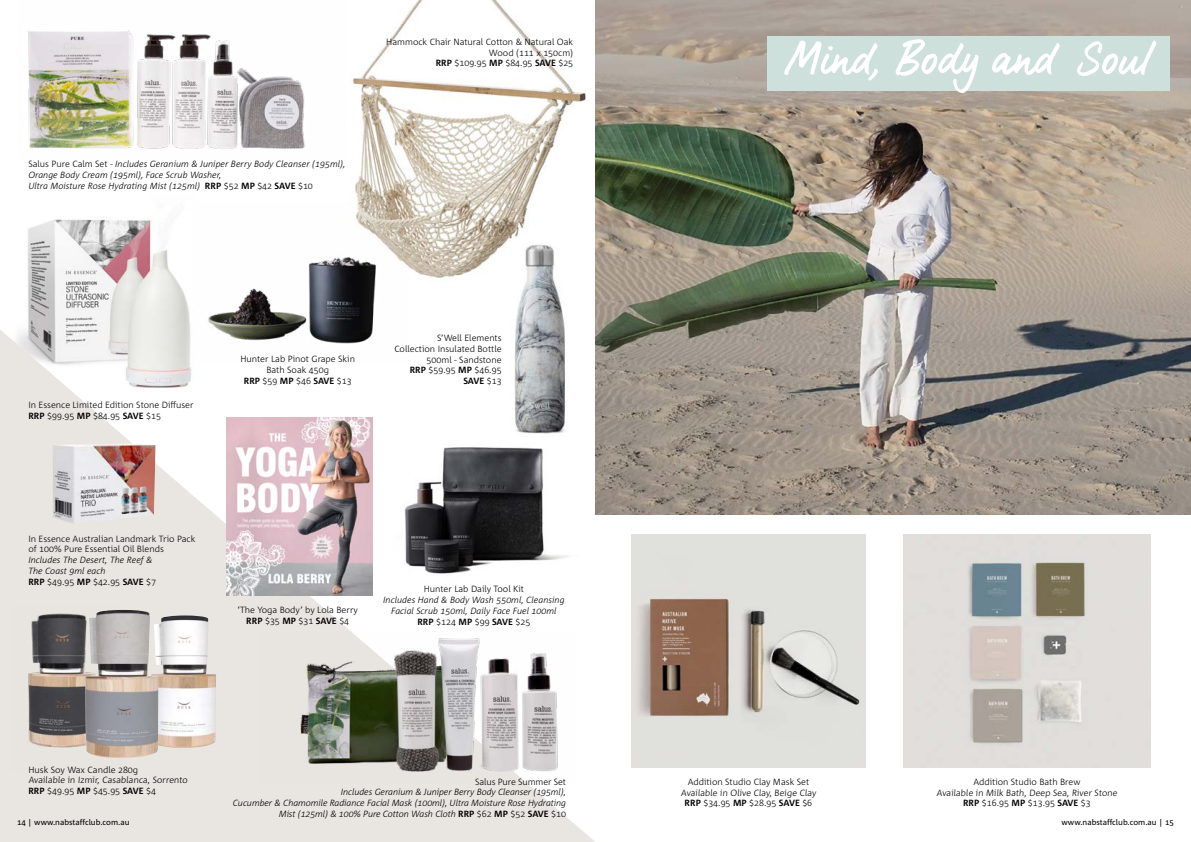
<style>
.page{position:relative;width:1191px;height:842px;background:#fff}
.page>*{position:absolute;margin:0;border:0;box-sizing:border-box;transform-origin:0 0}
.t1{font:54px "NAB Script";color:#fff}
.t2{font:300 9px/10.8px "Corpid C1";color:#000;text-align:center}
.t3{font:italic 300 9px/10.8px "Corpid C1";color:#000}
.t4{font:8px "Corpid";color:#000}
.s1{font-style:normal}
.s2{font-weight:700;font-style:normal}
.s3{font-weight:700}
</style>
<div class="page">
<img style="left:27px;top:219px;width:163px;height:110px">
<svg style="left:0;top:329px;width:595px;height:513px;fill:#e9e6e1"></svg>
<img style="left:352px;top:0;width:234px;height:278px">
<img style="left:158px;top:615px;width:58px;height:133px">
<img style="left:12px;top:606px;width:110px;height:165px">
<img style="left:85px;top:610px;width:73px;height:148px">
<img style="left:53px;top:444px;width:103px;height:80px">
<img style="left:506px;top:243px;width:70px;height:196px">
<img style="left:28px;top:30px;width:277px;height:119px">
<img style="left:259px;top:631px;width:317px;height:152px">
<img style="left:226px;top:418px;width:147px;height:178px">
<img style="left:595px;top:0;width:596px;height:514px">
<img style="left:631px;top:534px;width:234px;height:234px">
<img style="left:903px;top:534px;width:247px;height:234px">
<div style="left:767px;top:36px;width:402px;height:55px;background:#cee0dc"></div>
<img style="left:393px;top:439px;width:187px;height:144px">
<img style="left:193px;top:203px;width:216px;height:161px">
<svg style="left:18px;top:820px;width:8px;height:6px"></svg>
<p class="t3" style="left:28px;top:158px;width:318px"><span class="s1">Salus Pure Calm Set -</span> Includes Geranium &amp; Juniper Berry Body Cleanser (195ml),<br>Orange Body Cream (195ml), Face Scrub Washer,<br>Ultra Moisture Rose Hydrating Mist (125ml) <span class="s2">RRP</span> <span class="s1">$52</span> <span class="s2">MP</span> <span class="s1">$42</span> <span class="s2">SAVE</span> <span class="s1">$10</span></p>
<p class="t2" style="left:386px;top:36px;width:188px;text-align:right">Hammock Chair Natural Cotton &amp; Natural Oak<br>Wood (111 x 150cm)<br><span class="s3">RRP</span> $109.95 <span class="s3">MP</span> $84.95 <span class="s3">SAVE</span> $25</p>
<p class="t2" style="left:28px;top:399px;width:167px;text-align:left">In Essence Limited Edition Stone Diffuser<br><span class="s3">RRP</span> $99.95 <span class="s3">MP</span> $84.95 <span class="s3">SAVE</span> $15</p>
<p class="t2" style="left:240px;top:354px;width:116px">Hunter Lab Pinot Grape Skin<br>Bath Soak 450g<br><span class="s3">RRP</span> $59 <span class="s3">MP</span> $46 <span class="s3">SAVE</span> $13</p>
<p class="t2" style="left:394px;top:332px;width:109px;text-align:right">S’Well Elements<br>Collection Insulated Bottle<br>500ml - Sandstone<br><span class="s3">RRP</span> $59.95 <span class="s3">MP</span> $46.95<br><span class="s3">SAVE</span> $13</p>
<p class="t2" style="left:28px;top:533px;width:168px;text-align:left">In Essence Australian Landmark Trio Pack of 100% Pure Essential Oil Blends</p>
<p class="t3" style="left:28px;top:554px;width:129px">Includes The Desert, The Reef &amp;<br>The Coast 9ml each<br><span class="s2">RRP</span> <span class="s1">$49.95</span> <span class="s2">MP</span> <span class="s1">$42.95</span> <span class="s2">SAVE</span> <span class="s1">$7</span></p>
<p class="t2" style="left:238px;top:605px;width:122px">‘The Yoga Body’ by Lola Berry<br><span class="s3">RRP</span> $35 <span class="s3">MP</span> $31 <span class="s3">SAVE</span> $4</p>
<p class="t2" style="left:424px;top:583px;width:102px">Hunter Lab Daily Tool Kit</p>
<p class="t3" style="left:383px;top:594px;width:183px;text-align:center">Includes Hand &amp; Body Wash 550ml, Cleansing<br>Facial Scrub 150ml, Daily Face Fuel 100ml<br><span class="s2">RRP</span> <span class="s1">$124</span> <span class="s2">MP</span> <span class="s1">$99</span> <span class="s2">SAVE</span> <span class="s1">$25</span></p>
<h1 class="t1" style="left:786px;top:22px;width:367px">Mind, Body and Soul</h1>
<p class="t2" style="left:28px;top:764px;width:162px;text-align:left">Husk Soy Wax Candle 280g<br>Available in Izmir, Casablanca, Sorrento<br><span class="s3">RRP</span> $49.95 <span class="s3">MP</span> $45.95 <span class="s3">SAVE</span> $4</p>
<p class="t2" style="left:475px;top:776px;width:92px">Salus Pure Summer Set</p>
<p class="t3" style="left:233px;top:786px;width:335px;text-align:right">Includes Geranium &amp; Juniper Berry Body Cleanser (195ml),<br>Cucumber &amp; Chamomile Radiance Facial Mask (100ml), Ultra Moisture Rose Hydrating<br>Mist (125ml) &amp; 100% Pure Cotton Wash Cloth <span class="s2">RRP</span> <span class="s1">$62</span> <span class="s2">MP</span> <span class="s1">$52</span> <span class="s2">SAVE</span> <span class="s1">$10</span></p>
<p class="t2" style="left:680px;top:776px;width:138px">Addition Studio Clay Mask Set<br>Available in Olive Clay, Beige Clay<br><span class="s3">RRP</span> $34.95 <span class="s3">MP</span> $28.95 <span class="s3">SAVE</span> $6</p>
<p class="t2" style="left:936px;top:776px;width:183px">Addition Studio Bath Brew<br>Available in Milk Bath, Deep Sea, River Stone<br><span class="s3">RRP</span> $16.95 <span class="s3">MP</span> $13.95 <span class="s3">SAVE</span> $3</p>
<p class="t4" style="left:28px;top:818px;width:103px">| www.nabstaffclub.com.au</p>
<p class="t4" style="left:1061px;top:818px;width:103px">www.nabstaffclub.com.au |</p>
</div>
